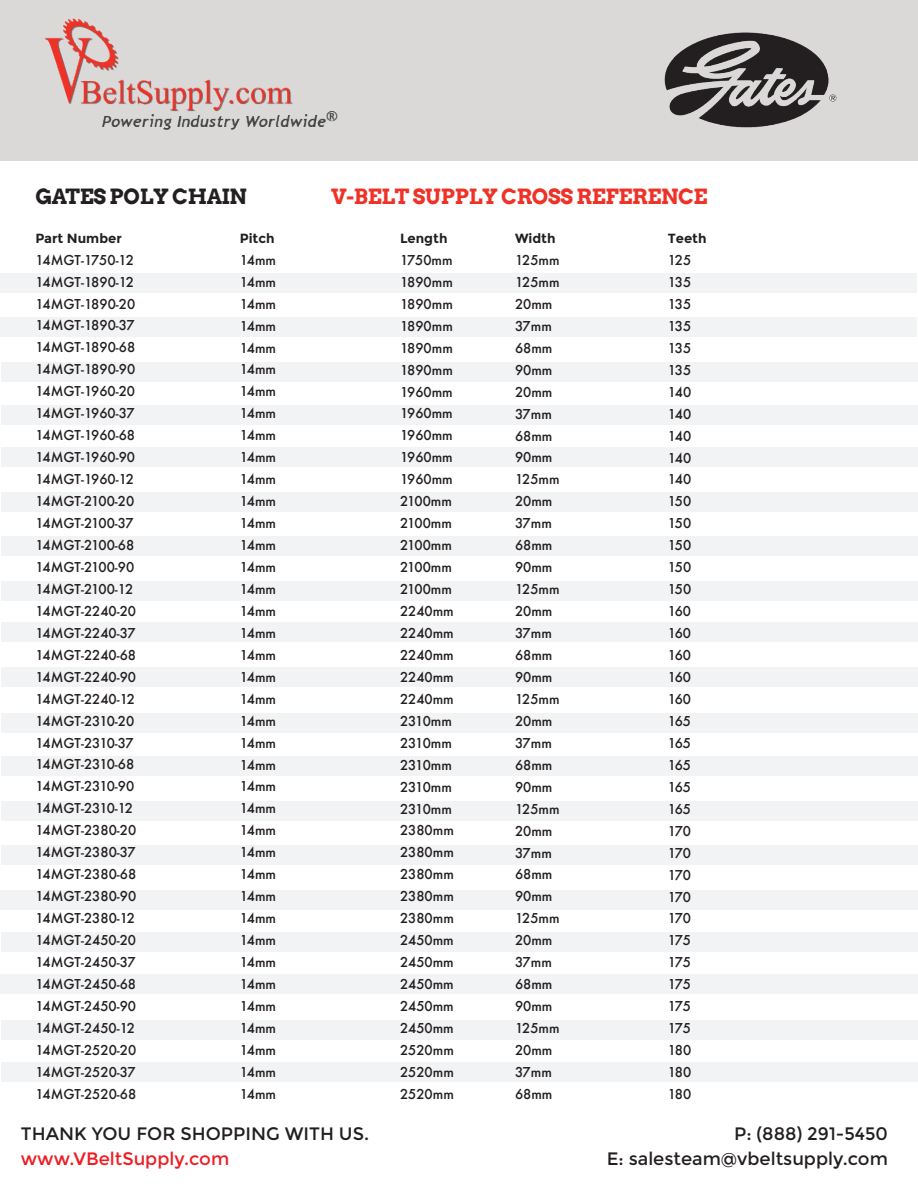
<style>
.page{position:relative;width:918px;height:1188px;background:#fff}
.page>*{position:absolute;margin:0;border:0;box-sizing:border-box;transform-origin:0 0}
.t1{font:700 21px "Arvo";letter-spacing:-.02em;color:#ee3227}
.t2{font:700 21px "Arvo";letter-spacing:-.02em;color:#231f20}
.t3{font:18px/24.8px "Montserrat";color:#231f20;text-align:right}
.t4{font:18px "Montserrat";color:#ee1d23}
.t5{font:500 13.35px/21.9px "Futura";color:#231f20}
.t6{font:700 13.35px "Montserrat";color:#231f20}
</style>
<div class="page">
<div style="left:0;top:0;width:917px;height:160px;background:#dad9d8"></div>
<div style="left:0;top:273px;width:917px;height:20px;background:#f2f3f4"></div>
<div style="left:1px;top:317px;width:916px;height:20px;background:#f2f3f4"></div>
<div style="left:1px;top:362px;width:917px;height:20px;background:#f2f3f4"></div>
<div style="left:1px;top:405px;width:917px;height:20px;background:#f2f3f4"></div>
<div style="left:1px;top:447px;width:917px;height:20px;background:#f2f3f4"></div>
<div style="left:1px;top:492px;width:917px;height:20px;background:#f2f3f4"></div>
<div style="left:1px;top:536px;width:917px;height:20px;background:#f2f3f4"></div>
<div style="left:1px;top:581px;width:917px;height:20px;background:#f2f3f4"></div>
<div style="left:1px;top:623px;width:917px;height:19px;background:#f2f3f4"></div>
<div style="left:1px;top:667px;width:917px;height:20px;background:#f2f3f4"></div>
<div style="left:1px;top:713px;width:917px;height:20px;background:#f2f3f4"></div>
<div style="left:1px;top:756px;width:917px;height:20px;background:#f2f3f4"></div>
<div style="left:1px;top:801px;width:917px;height:20px;background:#f2f3f4"></div>
<div style="left:1px;top:845px;width:917px;height:20px;background:#f2f3f4"></div>
<div style="left:0;top:890px;width:918px;height:20px;background:#f2f3f4"></div>
<div style="left:1px;top:932px;width:917px;height:20px;background:#f2f3f4"></div>
<div style="left:0;top:974px;width:918px;height:20px;background:#f2f3f4"></div>
<div style="left:1px;top:1021px;width:917px;height:19px;background:#f2f3f4"></div>
<div style="left:1px;top:1062px;width:917px;height:20px;background:#f2f3f4"></div>
<img style="left:44px;top:18px;width:294px;height:112px">
<img style="left:664px;top:33px;width:173px;height:94px">
<h1 class="t2" style="left:35px;top:184px;width:213px">GATES POLY CHAIN</h1>
<h1 class="t1" style="left:331px;top:184px;width:378px">V-BELT SUPPLY CROSS REFERENCE</h1>
<p class="t6" style="left:35px;top:230px;width:88px">Part Number</p>
<p class="t5" style="left:35px;top:249px;width:102px">14MGT-1750-12<br>14MGT-1890-12<br>14MGT-1890-20<br>14MGT-1890-37<br>14MGT-1890-68<br>14MGT-1890-90<br>14MGT-1960-20<br>14MGT-1960-37<br>14MGT-1960-68<br>14MGT-1960-90<br>14MGT-1960-12<br>14MGT-2100-20<br>14MGT-2100-37<br>14MGT-2100-68<br>14MGT-2100-90<br>14MGT-2100-12<br>14MGT-2240-20<br>14MGT-2240-37<br>14MGT-2240-68<br>14MGT-2240-90<br>14MGT-2240-12<br>14MGT-2310-20<br>14MGT-2310-37<br>14MGT-2310-68<br>14MGT-2310-90<br>14MGT-2310-12<br>14MGT-2380-20<br>14MGT-2380-37<br>14MGT-2380-68<br>14MGT-2380-90<br>14MGT-2380-12<br>14MGT-2450-20<br>14MGT-2450-37<br>14MGT-2450-68<br>14MGT-2450-90<br>14MGT-2450-12<br>14MGT-2520-20<br>14MGT-2520-37<br>14MGT-2520-68</p>
<p class="t6" style="left:240px;top:230px;width:36px">Pitch</p>
<p class="t5" style="left:240px;top:249px;width:38px;text-align:justify">14mm 14mm 14mm 14mm 14mm 14mm 14mm 14mm 14mm 14mm 14mm 14mm 14mm 14mm 14mm 14mm 14mm 14mm 14mm 14mm 14mm 14mm 14mm 14mm 14mm 14mm 14mm 14mm 14mm 14mm 14mm 14mm 14mm 14mm 14mm 14mm 14mm 14mm 14mm</p>
<h2 class="t3" style="left:21px;top:1121px;width:350px">THANK YOU FOR SHOPPING WITH US.</h2>
<h2 class="t4" style="left:21px;top:1148px;width:210px">www.VBeltSupply.com</h2>
<p class="t6" style="left:400px;top:230px;width:49px">Length</p>
<p class="t5" style="left:400px;top:249px;width:55px">1750mm<br>1890mm<br>1890mm<br>1890mm<br>1890mm<br>1890mm<br>1960mm<br>1960mm<br>1960mm<br>1960mm<br>1960mm<br>2100mm<br>2100mm<br>2100mm<br>2100mm<br>2100mm<br>2240mm<br>2240mm<br>2240mm<br>2240mm<br>2240mm<br>2310mm<br>2310mm<br>2310mm<br>2310mm<br>2310mm<br>2380mm<br>2380mm<br>2380mm<br>2380mm<br>2380mm<br>2450mm<br>2450mm<br>2450mm<br>2450mm<br>2450mm<br>2520mm<br>2520mm<br>2520mm</p>
<p class="t6" style="left:515px;top:230px;width:42px">Width</p>
<p class="t5" style="left:515px;top:249px;width:46px">125mm<br>125mm<br>20mm<br>37mm<br>68mm<br>90mm<br>20mm<br>37mm<br>68mm<br>90mm<br>125mm<br>20mm<br>37mm<br>68mm<br>90mm<br>125mm<br>20mm<br>37mm<br>68mm<br>90mm<br>125mm<br>20mm<br>37mm<br>68mm<br>90mm<br>125mm<br>20mm<br>37mm<br>68mm<br>90mm<br>125mm<br>20mm<br>37mm<br>68mm<br>90mm<br>125mm<br>20mm<br>37mm<br>68mm</p>
<p class="t6" style="left:668px;top:230px;width:40px">Teeth</p>
<p class="t5" style="left:668px;top:249px;width:25px;text-align:justify">125<br>135<br>135<br>135<br>135<br>135<br>140<br>140<br>140<br>140<br>140<br>150<br>150<br>150<br>150<br>150<br>160<br>160<br>160<br>160<br>160<br>165<br>165<br>165<br>165<br>165<br>170<br>170<br>170<br>170<br>170<br>175<br>175<br>175<br>175<br>175<br>180<br>180<br>180</p>
<h2 class="t3" style="left:607px;top:1121px;width:283px">P: (888) 291-5450<br>E: salesteam@vbeltsupply.com</h2>
</div>
